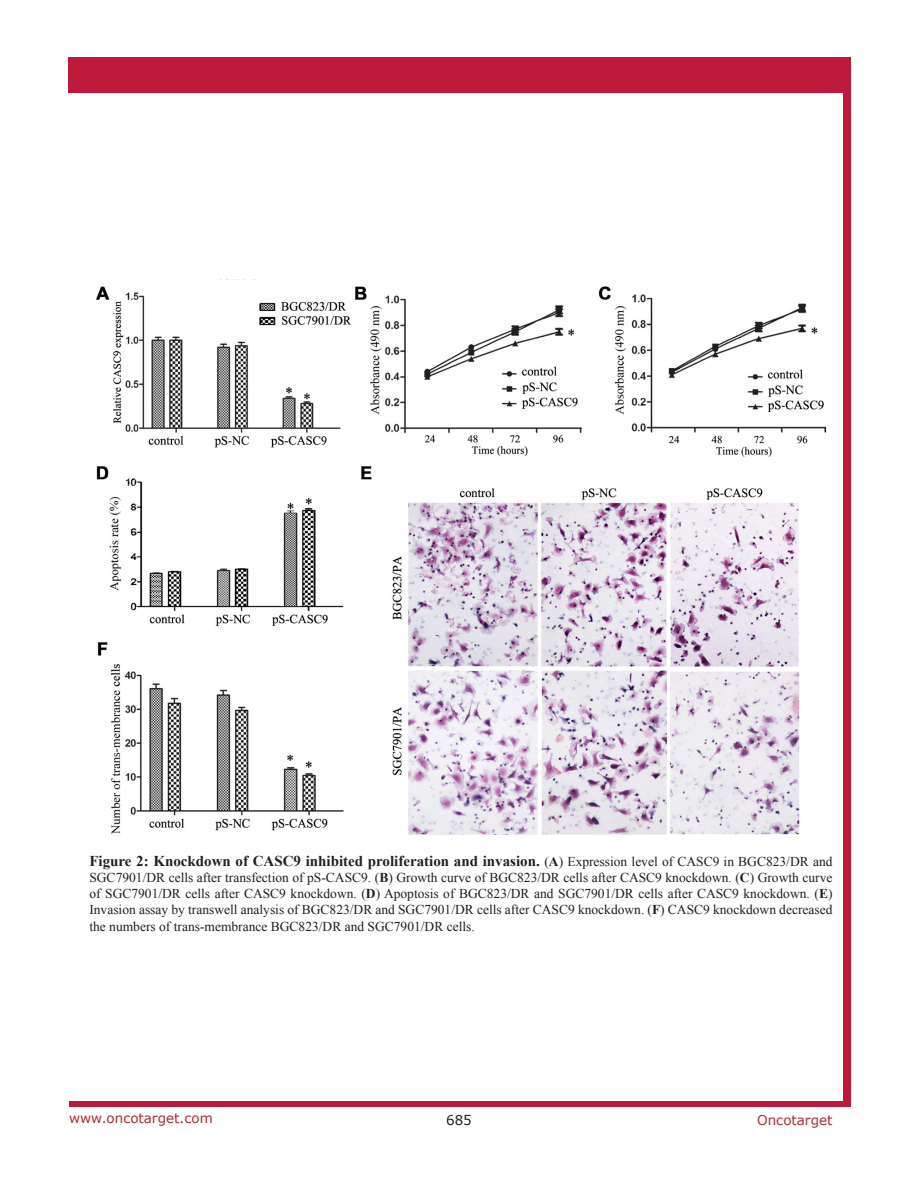
<style>
.page{position:relative;width:918px;height:1188px;background:#fff}
.page>*{position:absolute;margin:0;border:0;box-sizing:border-box;transform-origin:0 0}
.FigureText{font:700 15px "Times New Roman";color:#221f22}
.FigureText-2{font:13.5px/16.2px "Times New Roman";color:#221f22;text-align:justify}
.t1{font:13.5px "Verdana";color:#ac2b31}
.t2{font:13.5px "Verdana";color:#221f22}
.s1{font-weight:400;font-size:13.5px}
.s2{font-size:13.5px}
.s3{font-weight:700}
</style>
<div class="page">
<div style="left:68px;top:57px;width:782px;height:36px;background:#bd1a3b"></div>
<img style="left:96px;top:279px;width:730px;height:555px">
<p class="FigureText" style="left:89px;top:850px;width:745px">Figure 2: Knockdown of CASC9 inhibited proliferation and invasion. <span class="s1">(</span><span class="s2">A</span><span class="s1">) Expression level of CASC9 in BGC823/DR and</span></p>
<p class="FigureText-2" style="left:89px;top:869px;width:745px">SGC7901/DR cells after transfection of pS-CASC9. (<span class="s3">B</span>) Growth curve of BGC823/DR cells after CASC9 knockdown. (<span class="s3">C</span>) Growth curve of SGC7901/DR cells after CASC9 knockdown. (<span class="s3">D</span>) Apoptosis of BGC823/DR and SGC7901/DR cells after CASC9 knockdown. (<span class="s3">E</span>)<br>Invasion assay by transwell analysis of BGC823/DR and SGC7901/DR cells after CASC9 knockdown. (<span class="s3">F</span>) CASC9 knockdown decreased the numbers of trans-membrance BGC823/DR and SGC7901/DR cells.</p>
<p class="t1" style="left:69px;top:1109px;width:145px">www.oncotarget.com</p>
<p class="t2" style="left:446px;top:1111px;width:27px">685</p>
<p class="t1" style="left:757px;top:1111px;width:77px">Oncotarget</p>
</div>
